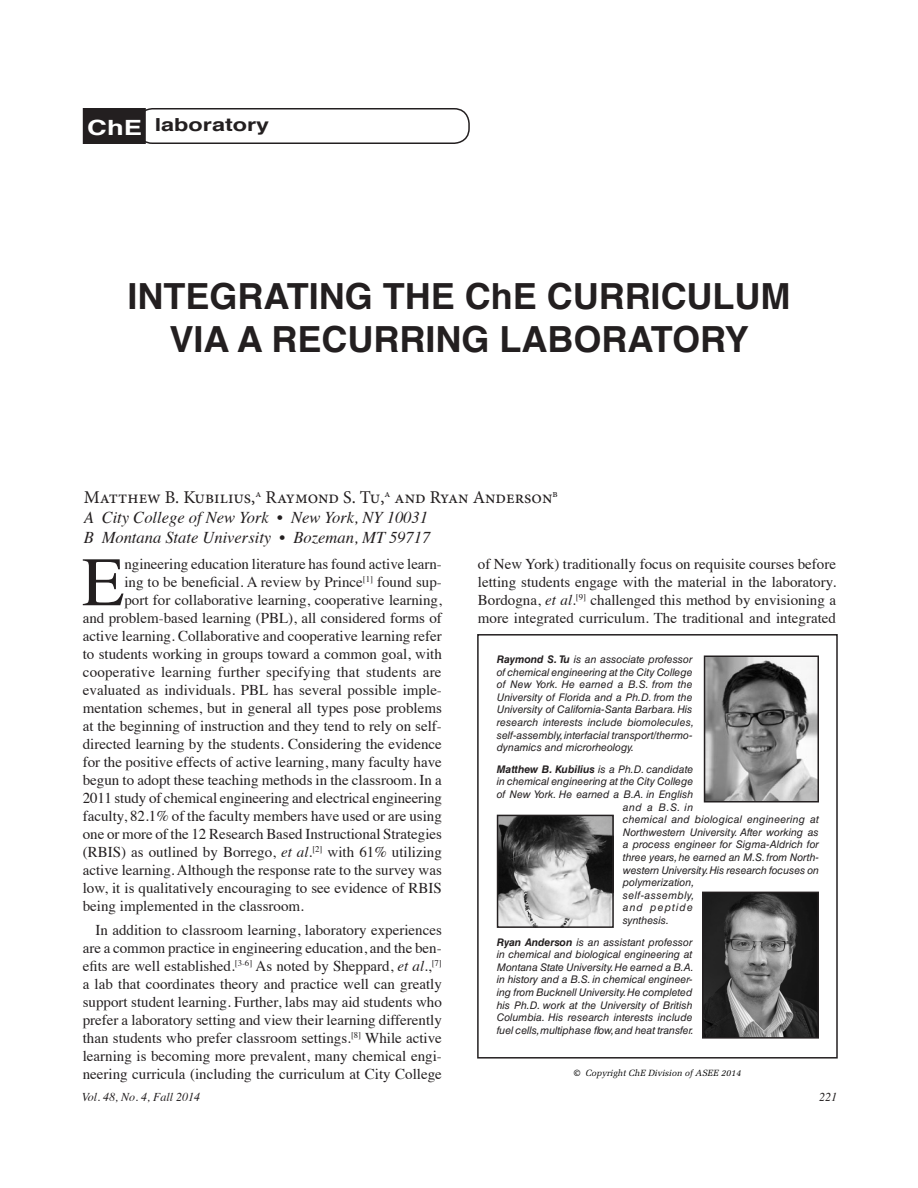
<style>
.page{position:relative;width:918px;height:1188px;background:#fff}
.page>*{position:absolute;margin:0;border:0;box-sizing:border-box;transform-origin:0 0}
.Drop_cap_first_graph{font:69.45px "Times";color:#231f20}
._1__Headline{font:700 36px "Helvetica";color:#231f20}
._7a{font:700 21px "Helvetica";color:#fff;scale:1.3 1}
._3__byline{font:18px "Minion Pro";color:#231f20}
._2{font:700 18px "Helvetica";color:#231f20;scale:1.3 1}
._4__dateline{font:italic 16.5px "Times";color:#231f20}
.Drop_cap_first_graph-2{font:15px "Times";color:#231f20}
._6__Body-indent{font:15px/18px "Times";color:#231f20;text-align:justify}
.t1{font:italic 12px "Times";color:#231f20}
._5__bio{font:italic 10.5px/12.6px "Helvetica LT Std";color:#231f20}
._5__bio-2{font:italic 700 10.5px "Helvetica LT Std";color:#231f20}
._5__bio-3{font:italic 10.5px "Helvetica LT Std";letter-spacing:.02em;color:#231f20}
._5__bio-4{font:italic 10.5px "Helvetica LT Std";letter-spacing:.04em;color:#231f20}
._5__bio-5{font:italic 10.5px "Helvetica LT Std";letter-spacing:.105em;color:#231f20}
._9{font:italic 9px "Melior";color:#000}
.s1{font-style:italic}
.s2{font-weight:700}
.s3{font-weight:400}
.s4{font-weight:700;font-style:normal}
</style>
<div class="page">
<div style="left:84px;top:109px;width:61px;height:34px;background:#231f20"></div>
<div style="left:83px;top:108px;width:63px;height:36px;border:2px solid #231f20"></div>
<div style="left:137px;top:108px;width:333px;height:36px;border:2px solid #231f20;border-radius:15px"></div>
<img style="left:707px;top:659px;width:109px;height:140px">
<div style="left:704px;top:656px;width:115px;height:146px;border:2px solid #231f20"></div>
<img style="left:500px;top:818px;width:111px;height:107px">
<div style="left:497px;top:815px;width:117px;height:113px;border:2px solid #231f20"></div>
<img style="left:705px;top:895px;width:111px;height:141px">
<div style="left:702px;top:892px;width:117px;height:147px;border:2px solid #231f20"></div>
<div style="left:477px;top:634px;width:361px;height:425px;border:2px solid #231f20"></div>
<p class="_7a" style="left:87px;top:110px;width:43px">ChE</p>
<p class="_2" style="left:155px;top:111px;width:90px">laboratory</p>
<p class="_1__Headline" style="left:127px;top:267px;width:665px">INTEGRATING THE ChE CURRICULUM</p>
<p class="_1__Headline" style="left:170px;top:310px;width:581px">VIA A RECURRING LABORATORY</p>
<p class="_3__byline" style="left:84px;top:486px;width:476px">Matthew B. Kubilius,<sup>a</sup> Raymond S. Tu,<sup>a</sup> and Ryan Anderson<sup>b</sup></p>
<p class="_4__dateline" style="left:84px;top:503px;width:346px">A City College of New York • New York, NY 10031</p>
<p class="_4__dateline" style="left:84px;top:523px;width:348px">B Montana State University • Bozeman, MT 59717</p>
<p class="Drop_cap_first_graph" style="left:82px;top:517px;width:44px">E</p>
<p class="Drop_cap_first_graph-2" style="left:124px;top:550px;width:319px">ngineering education literature has found active learn-</p>
<p class="Drop_cap_first_graph-2" style="left:124px;top:568px;width:319px">ing to be beneficial. A review by Prince<sup>[1]</sup> found sup-</p>
<p class="Drop_cap_first_graph-2" style="left:124px;top:586px;width:319px">port for collaborative learning, cooperative learning,</p>
<p class="Drop_cap_first_graph-2" style="left:83px;top:604px;width:361px">and problem-based learning (PBL), all considered forms of</p>
<p class="Drop_cap_first_graph-2" style="left:83px;top:622px;width:361px">active learning. Collaborative and cooperative learning refer</p>
<p class="Drop_cap_first_graph-2" style="left:83px;top:640px;width:361px">to students working in groups toward a common goal, with</p>
<p class="Drop_cap_first_graph-2" style="left:83px;top:658px;width:360px">cooperative learning further specifying that students are</p>
<p class="Drop_cap_first_graph-2" style="left:83px;top:676px;width:361px">evaluated as individuals. PBL has several possible imple-</p>
<p class="Drop_cap_first_graph-2" style="left:83px;top:694px;width:361px">mentation schemes, but in general all types pose problems</p>
<p class="Drop_cap_first_graph-2" style="left:83px;top:712px;width:361px">at the beginning of instruction and they tend to rely on self-</p>
<p class="Drop_cap_first_graph-2" style="left:83px;top:730px;width:361px">directed learning by the students. Considering the evidence</p>
<p class="Drop_cap_first_graph-2" style="left:83px;top:748px;width:361px">for the positive effects of active learning, many faculty have</p>
<p class="Drop_cap_first_graph-2" style="left:83px;top:766px;width:361px">begun to adopt these teaching methods in the classroom. In a</p>
<p class="Drop_cap_first_graph-2" style="left:83px;top:784px;width:361px">2011 study of chemical engineering and electrical engineering</p>
<p class="Drop_cap_first_graph-2" style="left:83px;top:802px;width:361px">faculty, 82.1% of the faculty members have used or are using</p>
<p class="Drop_cap_first_graph-2" style="left:83px;top:820px;width:361px">one or more of the 12 Research Based Instructional Strategies</p>
<p class="Drop_cap_first_graph-2" style="left:83px;top:838px;width:361px">(RBIS) as outlined by Borrego, <span class="s1">et al.</span><sup>[2]</sup> with 61% utilizing</p>
<p class="Drop_cap_first_graph-2" style="left:83px;top:856px;width:361px">active learning. Although the response rate to the survey was</p>
<p class="Drop_cap_first_graph-2" style="left:83px;top:874px;width:361px">low, it is qualitatively encouraging to see evidence of RBIS</p>
<p class="Drop_cap_first_graph-2" style="left:83px;top:892px;width:223px">being implemented in the classroom.</p>
<p class="_6__Body-indent" style="left:83px;top:919px;width:361px;text-indent:13px">In addition to classroom learning, laboratory experiences are a common practice in engineering education, and the ben&shy;efits are well established.<sup>[3-6]</sup> As noted by Sheppard, <span class="s1">et al.</span>,<sup>[7] </sup>a lab that coordinates theory and practice well can greatly support student learning. Further, labs may aid students who prefer a laboratory setting and view their learning differently than students who prefer classroom settings.<sup>[8]</sup> While active learning is becoming more prevalent, many chemical engi&shy;neering curricula (including the curriculum at City College</p>
<p class="_6__Body-indent" style="left:478px;top:554px;width:360px">of New York) traditionally focus on requisite courses before letting students engage with the material in the laboratory.<br>Bordogna, <span class="s1">et al.</span><sup>[9]</sup> challenged this method by envisioning a more integrated curriculum. The traditional and integrated</p>
<p class="_5__bio" style="left:497px;top:653px;width:199px"><span class="s2">Raymond S. Tu</span> is an associate professor of chemical engineering at the City College of New York. He earned a B.S. from the University of Florida and a Ph.D. from the University of California-Santa Barbara. His research interests include biomolecules, self-assembly, interfacial transport/thermo&shy;dynamics and microrheology.</p>
<p class="_5__bio-2" style="left:497px;top:763px;width:198px">Matthew B. Kubilius <span class="s3">is a Ph.D. candidate</span></p>
<p class="_5__bio" style="left:497px;top:775px;width:198px">in chemical engineering at the City College</p>
<p class="_5__bio" style="left:497px;top:788px;width:198px">of New York. He earned a B.A. in English</p>
<p class="_5__bio" style="left:623px;top:801px;width:72px">and a B.S. in</p>
<p class="_5__bio-3" style="left:623px;top:813px;width:198px">chemical and biological engineering at</p>
<p class="_5__bio" style="left:623px;top:826px;width:198px">Northwestern University. After working as</p>
<p class="_5__bio" style="left:623px;top:838px;width:198px">a process engineer for Sigma-Aldrich for</p>
<p class="_5__bio" style="left:623px;top:851px;width:198px">three years, he earned an M.S. from North-</p>
<p class="_5__bio" style="left:623px;top:864px;width:198px">western University. His research focuses on</p>
<p class="_5__bio" style="left:623px;top:876px;width:73px">polymerization,</p>
<p class="_5__bio-4" style="left:623px;top:889px;width:73px">self-assembly,</p>
<p class="_5__bio-5" style="left:623px;top:902px;width:72px">and peptide</p>
<p class="_5__bio" style="left:623px;top:914px;width:48px">synthesis.</p>
<p class="_5__bio" style="left:497px;top:936px;width:199px"><span class="s2">Ryan Anderson</span> is an assistant professor in chemical and biological engineering at Montana State University. He earned a B.A. in history and a B.S. in chemical engineer&shy;ing from Bucknell University. He completed his Ph.D. work at the University of British Columbia. His research interests include fuel cells, multiphase flow, and heat transfer.</p>
<p class="_9" style="left:574px;top:1068px;width:169px"><span class="s4">©</span> Copyright ChE Division of ASEE 2014</p>
<p class="t1" style="left:82px;top:1087px;width:120px">Vol. 48, No. 4, Fall 2014</p>
<p class="t1" style="left:819px;top:1087px;width:19px">221</p>
</div>
